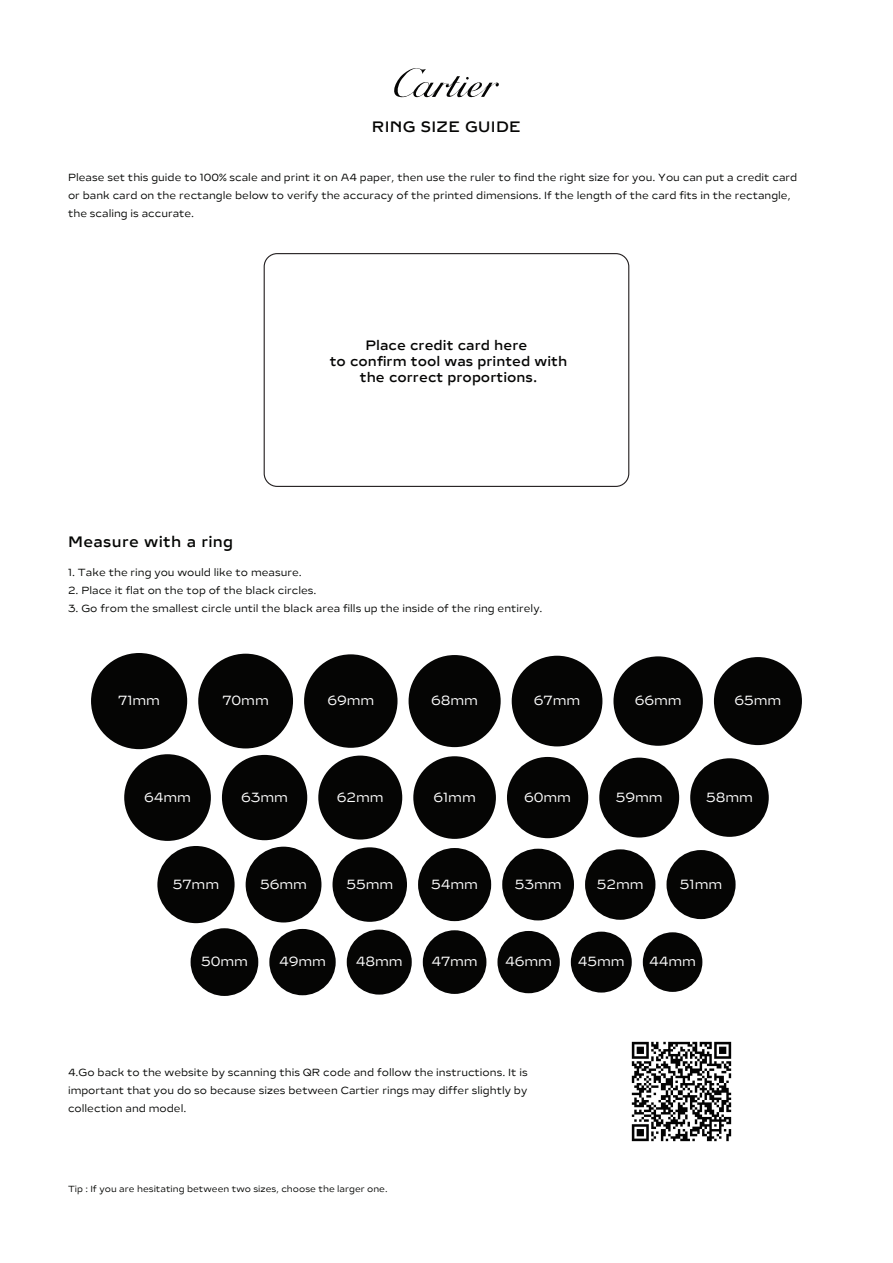
<style>
.page{position:relative;width:893px;height:1263px;background:#fff}
.page>*{position:absolute;margin:0;border:0;box-sizing:border-box;transform-origin:0 0}
.t1{font:500 15px "Brilliant Cut B7";letter-spacing:.02em;color:#040503}
.t2{font:500 15px "Brilliant Cut B7";letter-spacing:.02em;color:#050504}
.t3{font:13.5px "Brilliant Cut B7";letter-spacing:-.01em;color:#fff}
.t4{font:500 13.5px/16.2px "Brilliant Cut B7";color:#050504;text-align:center}
.t5{font:10.5px/18px "Brilliant Cut B7";color:#040503}
.t6{font:9px "Brilliant Cut B7";color:#040503}
</style>
<div class="page">
<svg style="left:394px;top:68px;width:105px;height:30px"></svg>
<div style="left:643px;top:932px;width:59px;height:60px;background:#050504;border-radius:50%"></div>
<div style="left:571px;top:932px;width:61px;height:60px;background:#050504;border-radius:50%"></div>
<div style="left:497px;top:931px;width:63px;height:62px;background:#050504;border-radius:50%"></div>
<div style="left:423px;top:930px;width:63px;height:64px;background:#050504;border-radius:50%"></div>
<div style="left:347px;top:929px;width:65px;height:65px;background:#050504;border-radius:50%"></div>
<div style="left:269px;top:929px;width:67px;height:66px;background:#050504;border-radius:50%"></div>
<div style="left:191px;top:928px;width:67px;height:68px;background:#050504;border-radius:50%"></div>
<div style="left:666px;top:850px;width:70px;height:69px;background:#050504;border-radius:50%"></div>
<div style="left:585px;top:849px;width:70px;height:71px;background:#050504;border-radius:50%"></div>
<div style="left:502px;top:849px;width:72px;height:71px;background:#050504;border-radius:50%"></div>
<div style="left:418px;top:848px;width:73px;height:73px;background:#050504;border-radius:50%"></div>
<div style="left:333px;top:847px;width:74px;height:75px;background:#050504;border-radius:50%"></div>
<div style="left:246px;top:847px;width:75px;height:75px;background:#050504;border-radius:50%"></div>
<div style="left:157px;top:846px;width:78px;height:77px;background:#050504;border-radius:50%"></div>
<div style="left:690px;top:758px;width:79px;height:79px;background:#050504;border-radius:50%"></div>
<div style="left:599px;top:758px;width:80px;height:79px;background:#050504;border-radius:50%"></div>
<div style="left:507px;top:757px;width:81px;height:81px;background:#050504;border-radius:50%"></div>
<div style="left:413px;top:756px;width:83px;height:83px;background:#050504;border-radius:50%"></div>
<div style="left:318px;top:755px;width:84px;height:84px;background:#050504;border-radius:50%"></div>
<div style="left:222px;top:755px;width:85px;height:85px;background:#050504;border-radius:50%"></div>
<div style="left:124px;top:754px;width:87px;height:87px;background:#050504;border-radius:50%"></div>
<div style="left:714px;top:657px;width:88px;height:88px;background:#050504;border-radius:50%"></div>
<div style="left:613px;top:656px;width:90px;height:90px;background:#050504;border-radius:50%"></div>
<div style="left:512px;top:656px;width:90px;height:90px;background:#050504;border-radius:50%"></div>
<div style="left:409px;top:655px;width:92px;height:92px;background:#050504;border-radius:50%"></div>
<div style="left:304px;top:654px;width:93px;height:94px;background:#050504;border-radius:50%"></div>
<div style="left:198px;top:654px;width:95px;height:94px;background:#050504;border-radius:50%"></div>
<div style="left:91px;top:653px;width:96px;height:96px;background:#050504;border-radius:50%"></div>
<svg style="left:264px;top:253px;width:365px;height:234px"></svg>
<img style="left:631px;top:1041px;width:101px;height:101px">
<h1 class="t2" style="left:372px;top:117px;width:151px">RING SIZE GUIDE</h1>
<p class="t5" style="left:68px;top:168px;width:731px">Please set this guide to 100% scale and print it on A4 paper, then use the ruler to find the right size for you. You can put a credit card or bank card on the rectangle below to verify the accuracy of the printed dimensions. If the length of the card fits in the rectangle, the scaling is accurate.</p>
<h1 class="t1" style="left:68px;top:532px;width:167px">Measure with a ring</h1>
<p class="t4" style="left:330px;top:337px;width:239px">Place credit card here<br>to confirm tool was printed with the correct proportions.</p>
<p class="t5" style="left:68px;top:563px;width:235px">1. Take the ring you would like to measure.</p>
<p class="t5" style="left:68px;top:581px;width:250px">2. Place it flat on the top of the black circles.</p>
<p class="t5" style="left:68px;top:599px;width:476px">3. Go from the smallest circle until the black area fills up the inside of the ring entirely.</p>
<p class="t3" style="left:118px;top:692px;width:43px">71mm</p>
<p class="t3" style="left:223px;top:692px;width:48px">70mm</p>
<p class="t3" style="left:327px;top:692px;width:48px">69mm</p>
<p class="t3" style="left:431px;top:692px;width:48px">68mm</p>
<p class="t3" style="left:534px;top:692px;width:48px">67mm</p>
<p class="t3" style="left:635px;top:692px;width:48px">66mm</p>
<p class="t3" style="left:734px;top:692px;width:48px">65mm</p>
<p class="t3" style="left:144px;top:788px;width:48px">64mm</p>
<p class="t3" style="left:241px;top:788px;width:48px">63mm</p>
<p class="t3" style="left:337px;top:788px;width:48px">62mm</p>
<p class="t3" style="left:433px;top:788px;width:44px">61mm</p>
<p class="t3" style="left:524px;top:788px;width:48px">60mm</p>
<p class="t3" style="left:616px;top:788px;width:48px">59mm</p>
<p class="t3" style="left:706px;top:788px;width:48px">58mm</p>
<p class="t3" style="left:173px;top:875px;width:48px">57mm</p>
<p class="t3" style="left:260px;top:875px;width:48px">56mm</p>
<p class="t3" style="left:346px;top:875px;width:48px">55mm</p>
<p class="t3" style="left:431px;top:875px;width:48px">54mm</p>
<p class="t3" style="left:515px;top:875px;width:48px">53mm</p>
<p class="t3" style="left:597px;top:875px;width:48px">52mm</p>
<p class="t3" style="left:680px;top:875px;width:44px">51mm</p>
<p class="t3" style="left:201px;top:953px;width:48px">50mm</p>
<p class="t3" style="left:279px;top:953px;width:48px">49mm</p>
<p class="t3" style="left:356px;top:953px;width:48px">48mm</p>
<p class="t3" style="left:431px;top:953px;width:48px">47mm</p>
<p class="t3" style="left:505px;top:953px;width:48px">46mm</p>
<p class="t3" style="left:578px;top:953px;width:48px">45mm</p>
<p class="t3" style="left:649px;top:953px;width:48px">44mm</p>
<p class="t5" style="left:68px;top:1064px;width:461px;text-align:justify">4.Go back to the website by scanning this QR code and follow the instructions. It is important that you do so because sizes between Cartier rings may differ slightly by collection and model.</p>
<p class="t6" style="left:68px;top:1183px;width:321px">Tip : If you are hesitating between two sizes, choose the larger one.</p>
</div>
